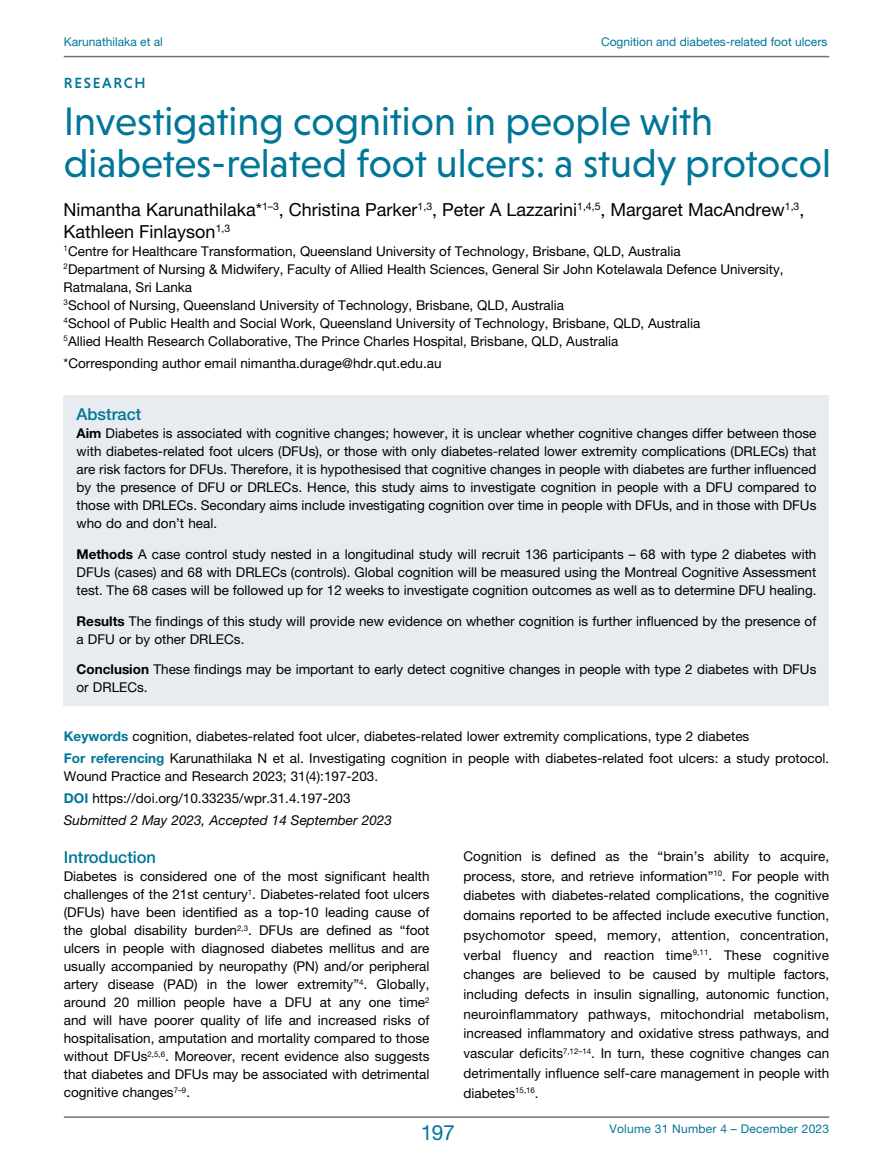
<style>
.page{position:relative;width:893px;height:1170px;background:#fff}
.page>*{position:absolute;margin:0;border:0;box-sizing:border-box;transform-origin:0 0}
.t1{font:40.5px/42px "Niveau Grotesk";color:#007698}
.t2{font:21px "Helvetica Neue LT Pro";color:#007698}
.t3{font:18px/21.6px "Helvetica Neue LT Pro";color:#000}
.t4{font:500 16.5px "Helvetica Neue LT Pro";color:#007698}
.t5{font:500 15px "Niveau Grotesk";letter-spacing:.115em;color:#007698}
.t6{font:13.5px/18px "Helvetica Neue LT Pro";color:#000}
.t7{font:12px "Helvetica Neue LT Pro";color:#007698}
.t8{font:12px "Helvetica Neue LT Pro";letter-spacing:.02em;color:#007698}
.s1{font-weight:700}
.s2{font-weight:700;color:#007698}
.s3{font-style:italic}
</style>
<div class="page">
<hr style="left:64px;top:1116px;width:765px;height:1px;background:#717072">
<hr style="left:64px;top:56px;width:765px;height:1px;background:#717072">
<div style="left:64px;top:395px;width:765px;height:311px;background:#e8ecf0"></div>
<p class="t7" style="left:64px;top:34px;width:101px">Karunathilaka et al</p>
<p class="t7" style="left:601px;top:34px;width:228px">Cognition and diabetes-related foot ulcers</p>
<p class="t5" style="left:64px;top:74px;width:83px">RESEARCH</p>
<h1 class="t1" style="left:64px;top:100px;width:769px">Investigating cognition in people with diabetes-related foot ulcers: a study protocol</h1>
<h3 class="t3" style="left:64px;top:198px;width:742px">Nimantha Karunathilaka*<sup>1–3</sup>, Christina Parker<sup>1,3</sup>, Peter A Lazzarini<sup>1,4,5</sup>, Margaret MacAndrew<sup>1,3</sup>,<br>Kathleen Finlayson<sup>1,3</sup></h3>
<p class="t6" style="left:64px;top:242px;width:721px"><sup>1</sup>Centre for Healthcare Transformation, Queensland University of Technology, Brisbane, QLD, Australia<br><sup>2</sup>Department of Nursing &amp; Midwifery, Faculty of Allied Health Sciences, General Sir John Kotelawala Defence University, Ratmalana, Sri Lanka<br><sup>3</sup>School of Nursing, Queensland University of Technology, Brisbane, QLD, Australia<br><sup>4</sup>School of Public Health and Social Work, Queensland University of Technology, Brisbane, QLD, Australia<br><sup>5</sup>Allied Health Research Collaborative, The Prince Charles Hospital, Brisbane, QLD, Australia</p>
<p class="t6" style="left:64px;top:354px;width:379px">*Corresponding author email nimantha.durage@hdr.qut.edu.au</p>
<p class="t4" style="left:77px;top:404px;width:66px">Abstract</p>
<p class="t6" style="left:77px;top:424px;width:741px;text-align:justify"><span class="s1">Aim</span> Diabetes is associated with cognitive changes; however, it is unclear whether cognitive changes differ between those with diabetes-related foot ulcers (DFUs), or those with only diabetes-related lower extremity complications (DRLECs) that are risk factors for DFUs. Therefore, it is hypothesised that cognitive changes in people with diabetes are further influenced by the presence of DFU or DRLECs. Hence, this study aims to investigate cognition in people with a DFU compared to those with DRLECs. Secondary aims include investigating cognition over time in people with DFUs, and in those with DFUs who do and don’t heal.</p>
<p class="t6" style="left:77px;top:545px;width:741px;text-align:justify"><span class="s1">Methods</span> A case control study nested in a longitudinal study will recruit 136 participants – 68 with type 2 diabetes with DFUs (cases) and 68 with DRLECs (controls). Global cognition will be measured using the Montreal Cognitive Assessment test. The 68 cases will be followed up for 12 weeks to investigate cognition outcomes as well as to determine DFU healing.</p>
<p class="t6" style="left:77px;top:611px;width:741px"><span class="s1">Results</span> The findings of this study will provide new evidence on whether cognition is further influenced by the presence of a DFU or by other DRLECs.</p>
<p class="t6" style="left:77px;top:660px;width:741px"><span class="s1">Conclusion</span> These findings may be important to early detect cognitive changes in people with type 2 diabetes with DFUs or DRLECs.</p>
<p class="t6" style="left:64px;top:724px;width:767px;line-height:22.2px"><span class="s2">Keywords</span> cognition, diabetes-related foot ulcer, diabetes-related lower extremity complications, type 2 diabetes<br><span class="s2">For referencing</span> Karunathilaka N et al. Investigating cognition in people with diabetes-related foot ulcers: a study protocol.</p>
<p class="t6" style="left:64px;top:764px;width:330px;line-height:22.2px">Wound Practice and Research 2023; 31(4):197-203.<br><span class="s2">DOI</span> https://doi.org/10.33235/wpr.31.4.197-203<br><span class="s3">Submitted 2 May 2023, Accepted 14 September 2023</span></p>
<p class="t4" style="left:64px;top:847px;width:94px">Introduction</p>
<p class="t6" style="left:64px;top:867px;width:367px;text-align:justify">Diabetes is considered one of the most significant health challenges of the 21st century<sup>1</sup>. Diabetes-related foot ulcers (DFUs) have been identified as a top-10 leading cause of the global disability burden<sup>2,3</sup>. DFUs are defined as “foot ulcers in people with diagnosed diabetes mellitus and are usually accompanied by neuropathy (PN) and/or peripheral artery disease (PAD) in the lower extremity”<sup>4</sup>. Globally, around 20 million people have a DFU at any one time<sup>2 </sup>and will have poorer quality of life and increased risks of hospitalisation, amputation and mortality compared to those without DFUs<sup>2,5,6</sup>. Moreover, recent evidence also suggests that diabetes and DFUs may be associated with detrimental cognitive changes<sup>7–9</sup>.</p>
<h2 class="t2" style="left:421px;top:1119px;width:36px">197</h2>
<p class="t6" style="left:463px;top:846px;width:367px;line-height:19.6px;text-align:justify">Cognition is defined as the “brain’s ability to acquire, process, store, and retrieve information”<sup>10</sup>. For people with diabetes with diabetes-related complications, the cognitive domains reported to be affected include executive function, psychomotor speed, memory, attention, concentration, verbal fluency and reaction time<sup>9,11</sup>. These cognitive changes are believed to be caused by multiple factors, including defects in insulin signalling, autonomic function, neuroinflammatory pathways, mitochondrial metabolism, increased inflammatory and oxidative stress pathways, and vascular deficits<sup>7,12–14</sup>. In turn, these cognitive changes can detrimentally influence self-care management in people with diabetes<sup>15,16</sup>.</p>
<p class="t8" style="left:610px;top:1121px;width:221px">Volume 31 Number 4 – December 2023</p>
</div>
